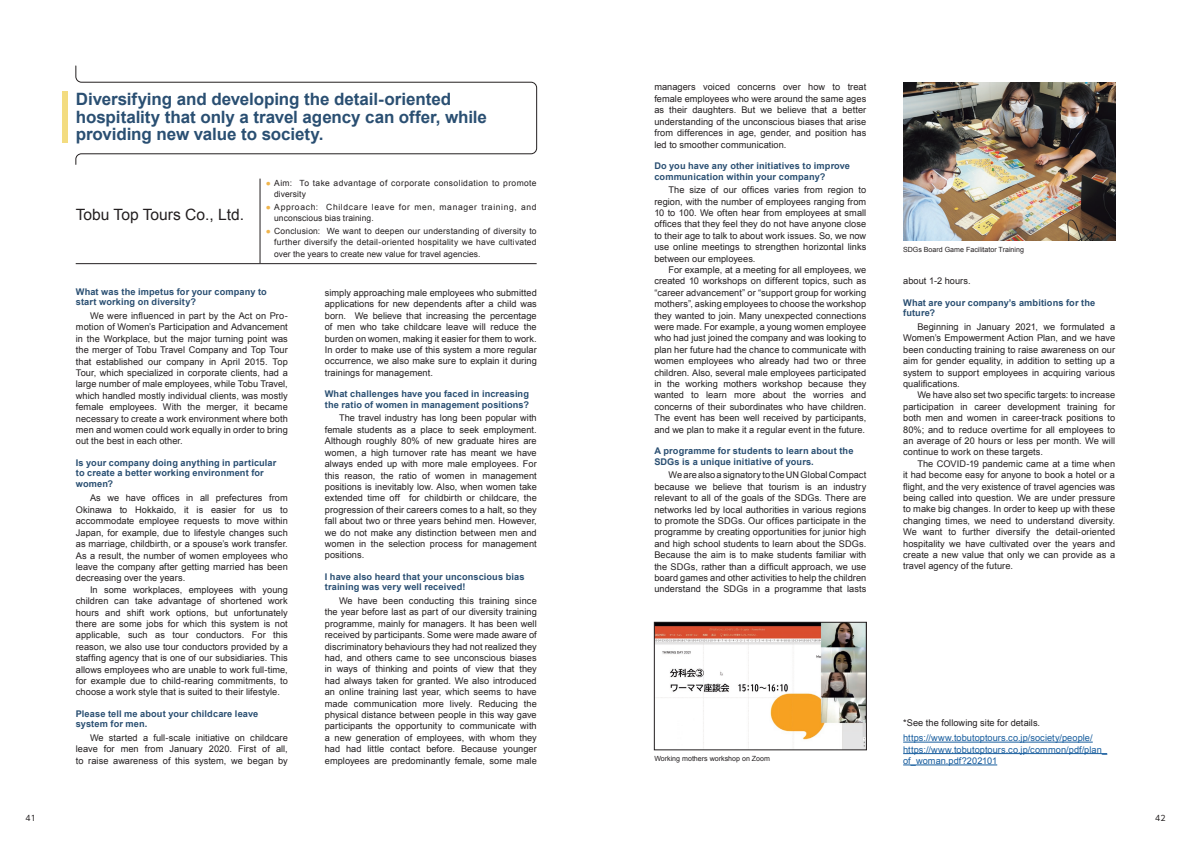
<style>
.page{position:relative;width:1191px;height:842px;background:#fff}
.page>*{position:absolute;margin:0;border:0;box-sizing:border-box;transform-origin:0 0}
.t1{font:700 17px/17.7px "Arial";letter-spacing:-.005em;color:#2a4f72}
.t2{font:15.6px "Arial";color:#231f20}
.t3{font:9.2px/11.4px "Arial";letter-spacing:.005em;color:#231f20;text-align:justify}
.t4{font:700 9.2px/10.6px "Arial";letter-spacing:.01em;color:#2a4f72}
.t5{font:9.2px/11.3px "Arial";letter-spacing:.005em;color:#175d9e}
.t6{font:8.5px/11.3px "Arial";letter-spacing:.035em;color:#231f20}
.t7{font:8.5px/11.3px "Arial";letter-spacing:.075em;color:#231f20}
.t8{font:7.8px "UD Shin Go Pro";color:#231f20}
.t9{font:7.1px "Arial";color:#231f20}
.s1{color:#f0b54d}
</style>
<div class="page">
<svg style="left:76px;top:66px;width:461px;height:99px"></svg>
<div style="left:62px;top:91px;width:5px;height:51px;background:#f3dc80"></div>
<hr style="left:260px;top:179px;width:1px;height:84px;background:#231f20">
<hr style="left:76px;top:263px;width:184px;height:1px;background:#231f20">
<hr style="left:260px;top:263px;width:276px;height:1px;background:#231f20">
<hr style="left:903px;top:753px;width:204px;height:1px;background:#175d9e">
<hr style="left:903px;top:765px;width:94px;height:1px;background:#175d9e">
<hr style="left:903px;top:742px;width:189px;height:1px;background:#175d9e">
<img style="left:903px;top:82px;width:212px;height:159px">
<img style="left:656px;top:624px;width:208px;height:124px">
<div style="left:654px;top:622px;width:212px;height:128px;border:1px solid #231f20"></div>
<h1 class="t1" style="left:76px;top:91px;width:413px">Diversifying and developing the detail-oriented hospitality that only a travel agency can offer, while providing new value to society.</h1>
<p class="t6" style="left:274px;top:177px;width:264px;text-indent:-9px"><span class="s1">●</span> Aim: To take advantage of corporate consolidation to promote diversity</p>
<p class="t7" style="left:274px;top:201px;width:264px;text-indent:-9px"><span class="s1">●</span> Approach: Childcare leave for men, manager training, and unconscious bias training.</p>
<p class="t6" style="left:274px;top:226px;width:264px;text-align:justify;text-indent:-9px"><span class="s1">●</span> Conclusion: We want to deepen our understanding of diversity to further diversify the detail-oriented hospitality we have cultivated over the years to create new value for travel agencies.</p>
<p class="t4" style="left:76px;top:286px;width:192px">What was the impetus for your company to start working on diversity?</p>
<p class="t3" style="left:76px;top:310px;width:213px;text-indent:14px">We were influenced in part by the Act on Pro&shy;motion of Women’s Participation and Advancement in the Workplace, but the major turning point was the merger of Tobu Travel Company and Top Tour that established our company in April 2015. Top Tour, which specialized in corporate clients, had a large number of male employees, while Tobu Travel, which handled mostly individual clients, was mostly female employees. With the merger, it became necessary to create a work environment where both men and women could work equally in order to bring out the best in each other.</p>
<p class="t4" style="left:76px;top:458px;width:202px">Is your company doing anything in particular to create a better working environment for women?</p>
<p class="t3" style="left:76px;top:493px;width:213px;text-indent:14px">As we have offices in all prefectures from Okinawa to Hokkaido, it is easier for us to accommodate employee requests to move within Japan, for example, due to lifestyle changes such as marriage, childbirth, or a spouse’s work transfer.<br>As a result, the number of women employees who leave the company after getting married has been decreasing over the years.</p>
<p class="t3" style="left:76px;top:584px;width:213px;text-indent:14px">In some workplaces, employees with young children can take advantage of shortened work hours and shift work options, but unfortunately there are some jobs for which this system is not applicable, such as tour conductors. For this reason, we also use tour conductors provided by a staffing agency that is one of our subsidiaries. This allows employees who are unable to work full-time, for example due to child-rearing commitments, to choose a work style that is suited to their lifestyle.</p>
<p class="t4" style="left:76px;top:708px;width:184px">Please tell me about your childcare leave system for men.</p>
<p class="t3" style="left:76px;top:732px;width:213px;text-indent:14px">We started a full-scale initiative on childcare leave for men from January 2020. First of all, to raise awareness of this system, we began by</p>
<h2 class="t2" style="left:76px;top:205px;width:170px">Tobu Top Tours Co., Ltd.</h2>
<p class="t3" style="left:325px;top:287px;width:213px">simply approaching male employees who submitted applications for new dependents after a child was born. We believe that increasing the percentage of men who take childcare leave will reduce the burden on women, making it easier for them to work.<br>In order to make use of this system a more regular occurrence, we also make sure to explain it during trainings for management.</p>
<p class="t4" style="left:325px;top:389px;width:206px">What challenges have you faced in increasing the ratio of women in management positions?</p>
<p class="t3" style="left:325px;top:413px;width:213px;text-indent:14px">The travel industry has long been popular with female students as a place to seek employment.<br>Although roughly 80% of new graduate hires are women, a high turnover rate has meant we have always ended up with more male employees. For this reason, the ratio of women in management positions is inevitably low. Also, when women take extended time off for childbirth or childcare, the progression of their careers comes to a halt, so they fall about two or three years behind men. However, we do not make any distinction between men and women in the selection process for management positions.</p>
<p class="t4" style="left:325px;top:571px;width:201px">I have also heard that your unconscious bias training was very well received!</p>
<p class="t3" style="left:325px;top:595px;width:213px;text-indent:14px">We have been conducting this training since the year before last as part of our diversity training programme, mainly for managers. It has been well received by participants. Some were made aware of discriminatory behaviours they had not realized they had, and others came to see unconscious biases in ways of thinking and points of view that they had always taken for granted. We also introduced an online training last year, which seems to have made communication more lively. Reducing the physical distance between people in this way gave participants the opportunity to communicate with a new generation of employees, with whom they had had little contact before. Because younger employees are predominantly female, some male</p>
<p class="t3" style="left:654px;top:82px;width:213px">managers voiced concerns over how to treat female employees who were around the same ages as their daughters. But we believe that a better understanding of the unconscious biases that arise from differences in age, gender, and position has led to smoother communication.</p>
<p class="t4" style="left:654px;top:161px;width:197px">Do you have any other initiatives to improve communication within your company?</p>
<p class="t3" style="left:654px;top:184px;width:213px;text-indent:14px">The size of our offices varies from region to region, with the number of employees ranging from 10 to 100. We often hear from employees at small offices that they feel they do not have anyone close to their age to talk to about work issues. So, we now use online meetings to strengthen horizontal links between our employees.</p>
<p class="t3" style="left:654px;top:264px;width:213px;text-indent:14px">For example, at a meeting for all employees, we created 10 workshops on different topics, such as “career advancement” or “support group for working mothers”, asking employees to choose the workshop they wanted to join. Many unexpected connections were made. For example, a young women employee who had just joined the company and was looking to plan her future had the chance to communicate with women employees who already had two or three children. Also, several male employees participated in the working mothers workshop because they wanted to learn more about the worries and concerns of their subordinates who have children.<br>The event has been well received by participants, and we plan to make it a regular event in the future.</p>
<p class="t4" style="left:654px;top:446px;width:201px">A programme for students to learn about the<br>SDGs is a unique initiative of yours.</p>
<p class="t3" style="left:654px;top:469px;width:213px;text-indent:14px">We are also a signatory to the UN Global Compact because we believe that tourism is an industry relevant to all of the goals of the SDGs. There are networks led by local authorities in various regions to promote the SDGs. Our offices participate in the programme by creating opportunities for junior high and high school students to learn about the SDGs.<br>Because the aim is to make students familiar with the SDGs, rather than a difficult approach, we use board games and other activities to help the children understand the SDGs in a programme that lasts</p>
<p class="t9" style="left:903px;top:245px;width:122px">SDGs Board Game Facilitator Training</p>
<p class="t3" style="left:903px;top:275px;width:69px">about 1-2 hours.</p>
<p class="t4" style="left:903px;top:297px;width:194px">What are your company’s ambitions for the future?</p>
<p class="t3" style="left:903px;top:321px;width:213px;text-indent:14px">Beginning in January 2021, we formulated a Women’s Empowerment Action Plan, and we have been conducting training to raise awareness on our aim for gender equality, in addition to setting up a system to support employees in acquiring various qualifications.</p>
<p class="t3" style="left:903px;top:390px;width:213px;text-indent:14px">We have also set two specific targets: to increase participation in career development training for both men and women in career-track positions to 80%; and to reduce overtime for all employees to an average of 20 hours or less per month. We will continue to work on these targets.</p>
<p class="t3" style="left:903px;top:458px;width:213px;text-indent:14px">The COVID-19 pandemic came at a time when it had become easy for anyone to book a hotel or a flight, and the very existence of travel agencies was being called into question. We are under pressure to make big changes. In order to keep up with these changing times, we need to understand diversity.<br>We want to further diversify the detail-oriented hospitality we have cultivated over the years and create a new value that only we can provide as a travel agency of the future.</p>
<p class="t9" style="left:654px;top:754px;width:117px">Working mothers workshop on Zoom</p>
<p class="t3" style="left:903px;top:717px;width:138px">*See the following site for details.</p>
<p class="t5" style="left:903px;top:744px;width:205px">https://www.tobutoptours.co.jp/common/pdf/plan_ of_woman.pdf?202101</p>
<p class="t5" style="left:903px;top:732px;width:191px">https://www.tobutoptours.co.jp/society/people/</p>
<p class="t8" style="left:26px;top:812px;width:12px">41</p>
<p class="t8" style="left:1155px;top:812px;width:12px">42</p>
</div>
